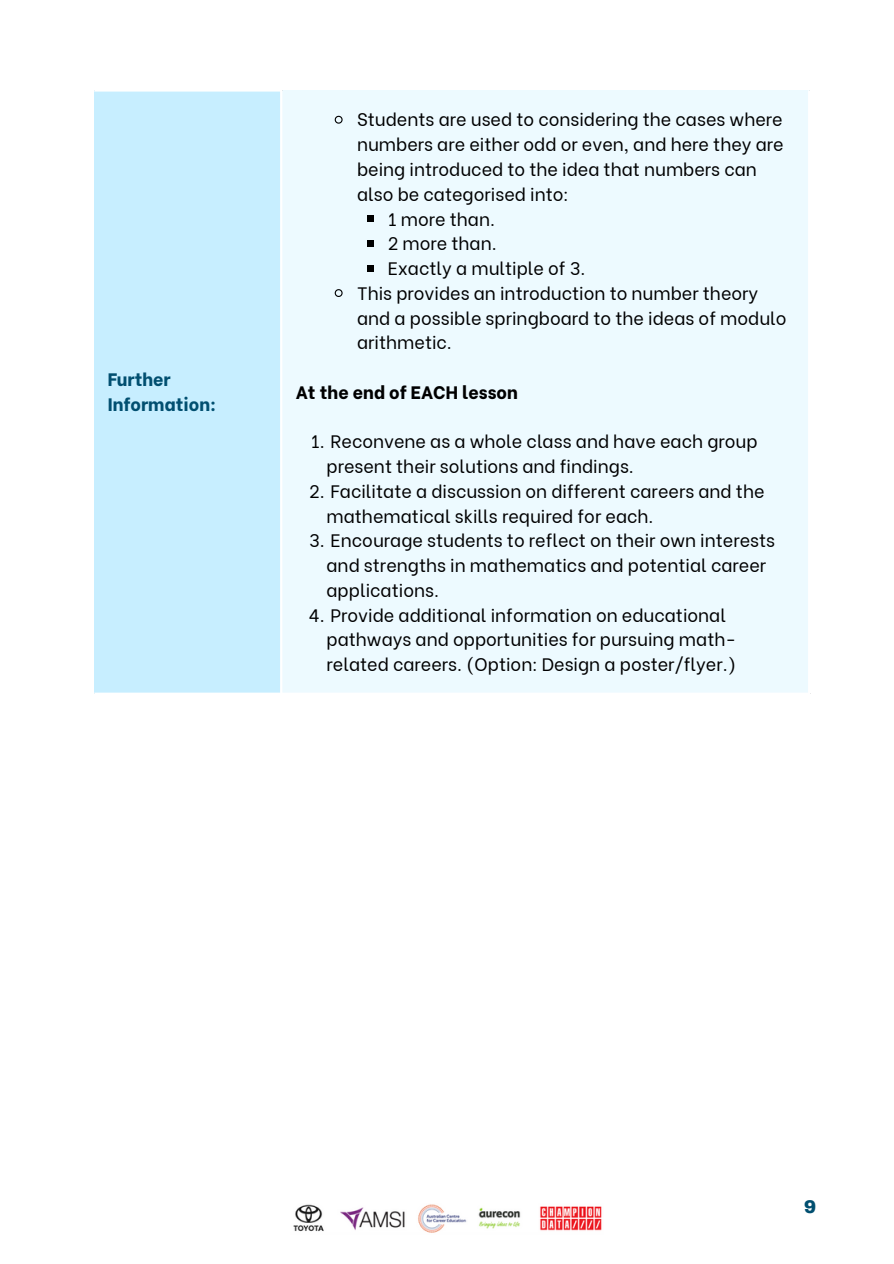
<style>
.page{position:relative;width:894px;height:1264px;background:#fff}
.page>*{position:absolute;margin:0;border:0;box-sizing:border-box;transform-origin:0 0}
.t1{font:18px/24.8px "Be Vietnam";color:#000}
.t2{font:800 18px "Be Vietnam";color:#000}
.t3{font:800 18px/24.8px "Be Vietnam";color:#014f70}
.t4{font:900 18px "Archivo";color:#014f70}
</style>
<div class="page">
<div style="left:94px;top:90px;width:187px;height:604px;background:#c7eeff"></div>
<div style="left:281px;top:90px;width:528px;height:604px;background:#edfaff"></div>
<svg style="left:334px;top:115px;width:9px;height:9px"></svg>
<div style="left:367px;top:215px;width:6px;height:7px;background:#000"></div>
<div style="left:367px;top:240px;width:6px;height:7px;background:#000"></div>
<div style="left:367px;top:265px;width:6px;height:7px;background:#000"></div>
<svg style="left:334px;top:289px;width:9px;height:8px"></svg>
<hr style="left:280px;top:92px;width:2px;height:600px;background:#fff">
<hr style="left:807px;top:90px;width:3px;height:602px;background:#fff">
<hr style="left:94px;top:89px;width:188px;height:3px;background:#fff">
<hr style="left:94px;top:692px;width:716px;height:3px;background:#fff">
<img style="left:293px;top:1204px;width:309px;height:29px">
<p class="t3" style="left:108px;top:366px;width:110px">Further<br>Information:</p>
<p class="t1" style="left:357px;top:106px;width:428px">Students are used to considering the cases where numbers are either odd or even, and here they are being introduced to the idea that numbers can also be categorised into:</p>
<p class="t1" style="left:387px;top:205px;width:109px">1 more than.</p>
<p class="t1" style="left:387px;top:229px;width:110px">2 more than.</p>
<p class="t1" style="left:387px;top:254px;width:199px">Exactly a multiple of 3.</p>
<p class="t1" style="left:357px;top:279px;width:431px">This provides an introduction to number theory and a possible springboard to the ideas of modulo arithmetic.</p>
<p class="t2" style="left:296px;top:377px;width:223px">At the end of EACH lesson</p>
<p class="t1" style="left:326px;top:427px;width:432px;text-indent:-16px">1. Reconvene as a whole class and have each group present their solutions and findings.</p>
<p class="t1" style="left:326px;top:477px;width:439px;text-indent:-17px">2. Facilitate a discussion on different careers and the mathematical skills required for each.</p>
<p class="t1" style="left:326px;top:526px;width:450px;text-indent:-17px">3. Encourage students to reflect on their own interests and strengths in mathematics and potential career applications.</p>
<p class="t1" style="left:326px;top:601px;width:411px;text-indent:-18px">4. Provide additional information on educational pathways and opportunities for pursuing math&shy;related careers. (Option: Design a poster/flyer.)</p>
<p class="t4" style="left:804px;top:1197px;width:14px">9</p>
</div>
